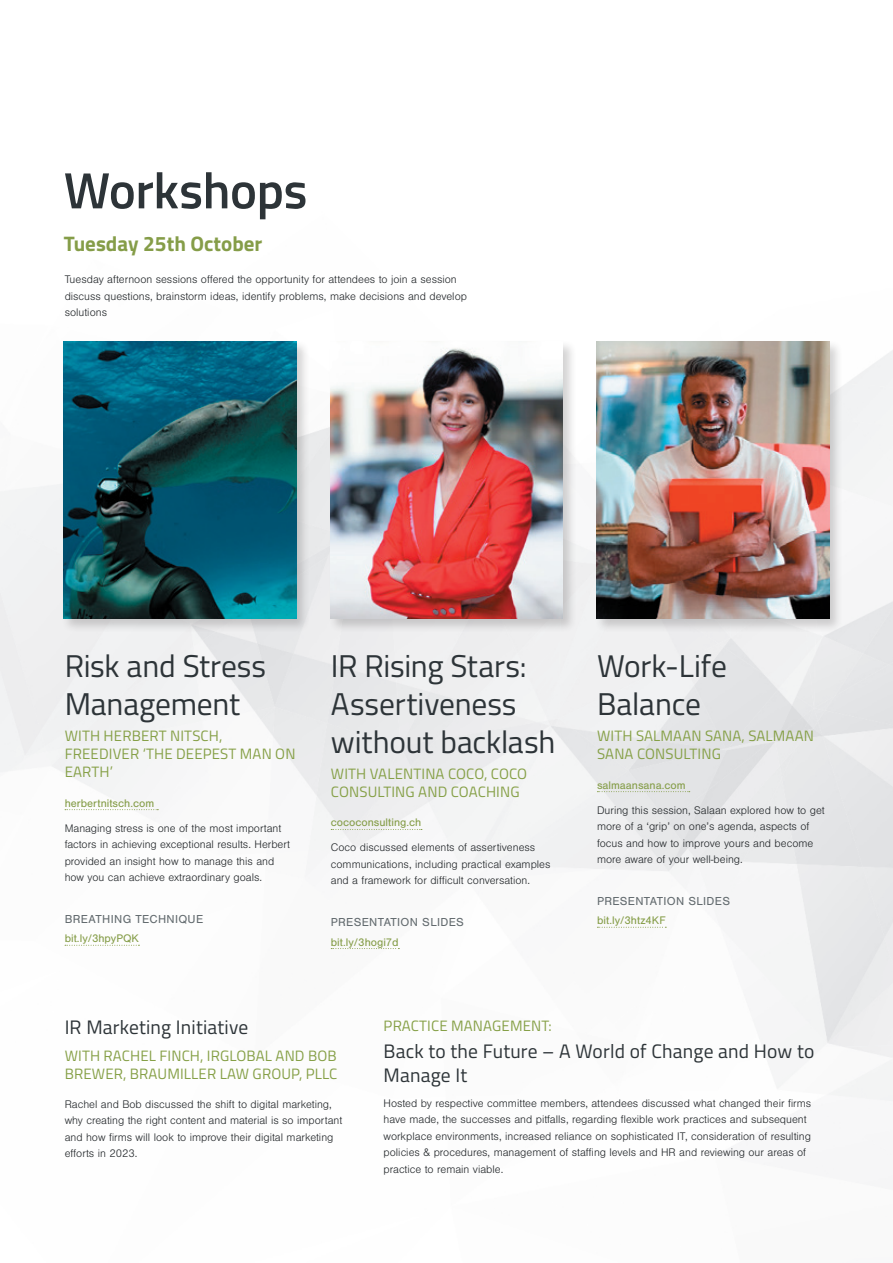
<style>
.page{position:relative;width:893px;height:1263px;background:#fff}
.page>*{position:absolute;margin:0;border:0;box-sizing:border-box;transform-origin:0 0}
.Page_title{font:600 51px "Titillium";letter-spacing:-.01em;color:#2d3438}
.t1{font:31.5px/37.8px "Titillium";letter-spacing:-.005em;color:#2d3438}
.Day_Title{font:700 21px "Titillium";color:#859d48}
.t2{font:19.5px/23.4px "Titillium";letter-spacing:.01em;color:#2d3438}
.t3{font:15px/18px "Titillium";letter-spacing:.01em;color:#86a047}
.Caps{font:12px "Nimbus San";letter-spacing:.025em;color:#636b6f}
.t4{font:300 11.4px/16.5px "Nimbus San";color:#25292c}
.t5{font:11.4px "Nimbus San";color:#859d48}
</style>
<div class="page">
<svg style="left:65px;top:809px;width:93px;height:1px"></svg>
<svg style="left:65px;top:945px;width:74px;height:1px"></svg>
<svg style="left:331px;top:829px;width:91px;height:1px"></svg>
<svg style="left:331px;top:948px;width:68px;height:1px"></svg>
<svg style="left:597px;top:791px;width:93px;height:1px"></svg>
<svg style="left:597px;top:927px;width:69px;height:1px"></svg>
<hr style="left:0;top:1081px;width:1px;height:182px;background:#6f7477">
<div style="left:62px;top:339px;width:248px;height:293px;background:#231f20;opacity:.2"></div>
<img style="left:64px;top:341px;width:232px;height:277px">
<div style="left:328px;top:339px;width:249px;height:293px;background:#231f20;opacity:.2"></div>
<img style="left:330px;top:341px;width:233px;height:277px">
<div style="left:594px;top:339px;width:249px;height:293px;background:#231f20;opacity:.2"></div>
<img style="left:597px;top:341px;width:232px;height:277px">
<p class="Page_title" style="left:64px;top:152px;width:245px">Workshops</p>
<p class="Day_Title" style="left:64px;top:227px;width:200px">Tuesday 25th October</p>
<p class="t4" style="left:65px;top:271px;width:404px">Tuesday afternoon sessions offered the opportunity for attendees to join a session discuss questions, brainstorm ideas, identify problems, make decisions and develop solutions</p>
<h1 class="t1" style="left:65px;top:646px;width:203px">Risk and Stress<br>Management</h1>
<h3 class="t3" style="left:65px;top:726px;width:232px">WITH HERBERT NITSCH,<br>FREEDIVER ‘THE DEEPEST MAN ON<br>EARTH’</h3>
<p class="t5" style="left:65px;top:797px;width:91px">herbertnitsch.com</p>
<p class="t4" style="left:65px;top:820px;width:227px">Managing stress is one of the most important factors in achieving exceptional results. Herbert provided an insight how to manage this and how you can achieve extraordinary goals.</p>
<p class="Caps" style="left:65px;top:913px;width:140px">BREATHING TECHNIQUE</p>
<p class="t5" style="left:65px;top:932px;width:76px">bit.ly/3hpyPQK</p>
<h1 class="t1" style="left:331px;top:646px;width:226px">IR Rising Stars:<br>Assertiveness without backlash</h1>
<h3 class="t3" style="left:331px;top:764px;width:198px">WITH VALENTINA COCO, COCO<br>CONSULTING AND COACHING</h3>
<p class="t5" style="left:331px;top:816px;width:92px">cococonsulting.ch</p>
<p class="t4" style="left:331px;top:840px;width:221px">Coco discussed elements of assertiveness communications, including practical examples and a framework for difficult conversation.</p>
<p class="Caps" style="left:331px;top:916px;width:135px">PRESENTATION SLIDES</p>
<p class="t5" style="left:331px;top:935px;width:69px">bit.ly/3hogi7d</p>
<h1 class="t1" style="left:597px;top:646px;width:132px">Work-Life<br>Balance</h1>
<h3 class="t3" style="left:597px;top:726px;width:218px">WITH SALMAAN SANA, SALMAAN<br>SANA CONSULTING</h3>
<p class="t5" style="left:597px;top:779px;width:90px">salmaansana.com</p>
<p class="t4" style="left:597px;top:802px;width:229px">During this session, Salaan explored how to get more of a ‘grip’ on one’s agenda, aspects of focus and how to improve yours and become more aware of your well-being.</p>
<p class="Caps" style="left:597px;top:895px;width:135px">PRESENTATION SLIDES</p>
<p class="t5" style="left:597px;top:914px;width:70px">bit.ly/3htz4KF</p>
<h2 class="t2" style="left:65px;top:1014px;width:185px">IR Marketing Initiative</h2>
<h3 class="t3" style="left:65px;top:1045px;width:274px">WITH RACHEL FINCH, IRGLOBAL AND BOB<br>BREWER, BRAUMILLER LAW GROUP, PLLC</h3>
<p class="t4" style="left:65px;top:1096px;width:279px">Rachel and Bob discussed the shift to digital marketing, why creating the right content and material is so important and how firms will look to improve their digital marketing efforts in 2023.</p>
<h3 class="t3" style="left:384px;top:1016px;width:170px">PRACTICE MANAGEMENT:</h3>
<h2 class="t2" style="left:384px;top:1039px;width:432px">Back to the Future – A World of Change and How to<br>Manage It</h2>
<p class="t4" style="left:384px;top:1095px;width:429px">Hosted by respective committee members, attendees discussed what changed their firms have made, the successes and pitfalls, regarding flexible work practices and subsequent workplace environments, increased reliance on sophisticated IT, consideration of resulting policies &amp; procedures, management of staffing levels and HR and reviewing our areas of practice to remain viable.</p>
</div>
